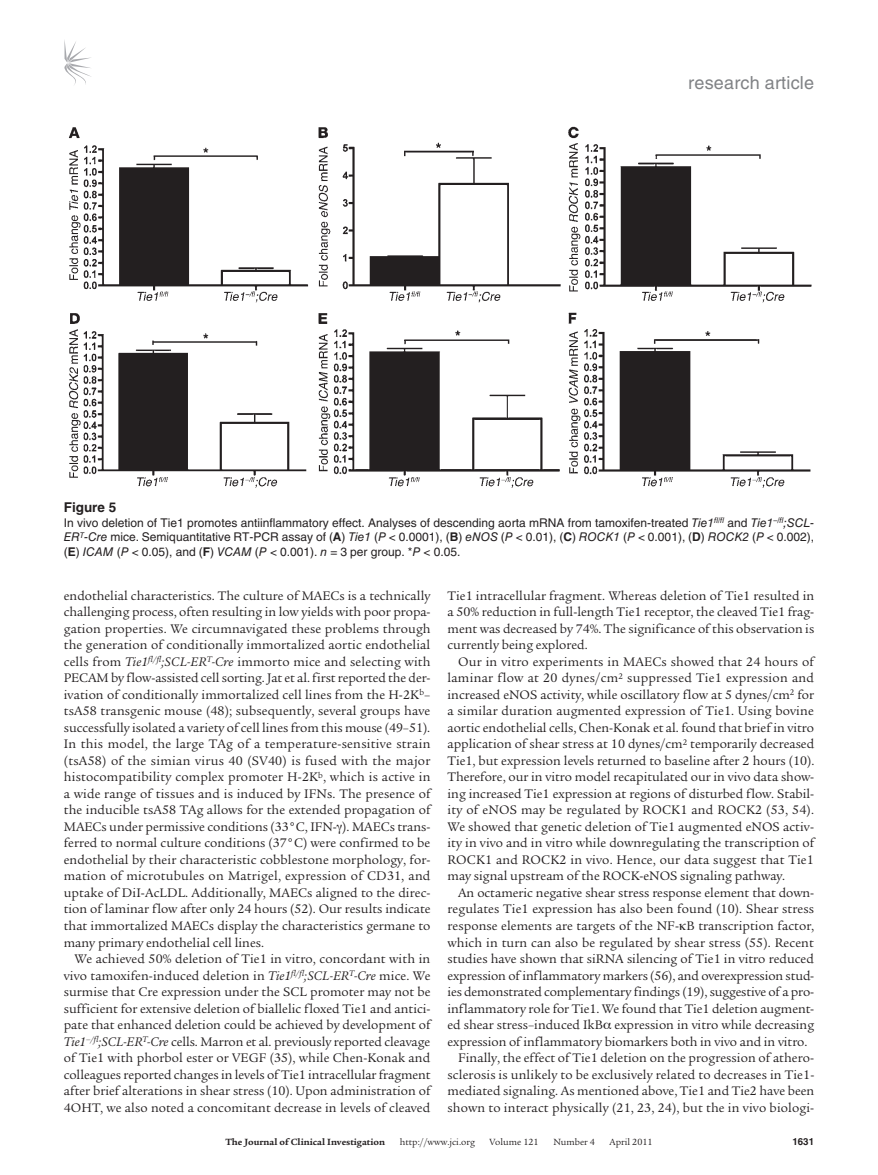
<style>
.page{position:relative;width:878px;height:1175px;background:#fff}
.page>*{position:absolute;margin:0;border:0;box-sizing:border-box;transform-origin:0 0}
.t1{font:18px "Helvetica LT Std";letter-spacing:.01em;color:#808285}
.t2{font:13.5px/16.5px "Legacy Serif Std";color:#231f20;text-align:justify}
.t3{font:700 13.5px "Helvetica LT Std";color:#231f20}
.t4{font:12px/14.7px "Helvetica LT Std";color:#231f20;text-align:justify}
.t5{font:9.75px "Legacy Serif Std";color:#231f20}
.t6{font:700 9.75px "Legacy Serif Std";color:#231f20}
.t7{font:700 9.75px "Helvetica LT Std";color:#231f20}
.s1{font-style:italic}
.s2{font-weight:700}
</style>
<div class="page">
<svg style="left:64px;top:40px;width:27px;height:45px"></svg>
<img style="left:69px;top:126px;width:743px;height:362px">
<h1 class="t1" style="left:688px;top:73px;width:127px">research article</h1>
<p class="t3" style="left:64px;top:499px;width:54px">Figure 5</p>
<p class="t4" style="left:64px;top:515px;width:751px">In vivo deletion of Tie1 promotes antiinflammatory effect. Analyses of descending aorta mRNA from tamoxifen-treated <span class="s1">Tie1</span><sup>fl/fl</sup> and <span class="s1">Tie1</span><sup>–/fl</sup><span class="s1">;SCL-ER</span><sup>T</sup><span class="s1">-Cre</span> mice. Semiquantitative RT-PCR assay of (<span class="s2">A</span>) <span class="s1">Tie1</span> (<span class="s1">P</span> &lt; 0.0001), (<span class="s2">B</span>) <span class="s1">eNOS</span> (<span class="s1">P</span> &lt; 0.01), (<span class="s2">C</span>) <span class="s1">ROCK1</span> (<span class="s1">P</span> &lt; 0.001), (<span class="s2">D</span>) <span class="s1">ROCK2</span> (<span class="s1">P</span> &lt; 0.002), (<span class="s2">E</span>) <span class="s1">ICAM</span> (<span class="s1">P</span> &lt; 0.05), and (<span class="s2">F</span>) <span class="s1">VCAM</span> (<span class="s1">P</span> &lt; 0.001). <span class="s1">n</span> = 3 per group. *<span class="s1">P</span> &lt; 0.05.</p>
<p class="t2" style="left:64px;top:587px;width:368px">endothelial characteristics. The culture of MAECs is a technically challenging process, often resulting in low yields with poor propa&shy;gation properties. We circumnavigated these problems through the generation of conditionally immortalized aortic endothelial cells from <span class="s1">Tie1</span><sup>fl/fl</sup><span class="s1">;SCL-ER</span><sup>T</sup><span class="s1">-Cre</span> immorto mice and selecting with PECAM by flow-assisted cell sorting. Jat et al. first reported the der&shy;ivation of conditionally immortalized cell lines from the H-2K<sup>b</sup>– tsA58 transgenic mouse (48); subsequently, several groups have successfully isolated a variety of cell lines from this mouse (49–51).<br>In this model, the large TAg of a temperature-sensitive strain (tsA58) of the simian virus 40 (SV40) is fused with the major histocompatibility complex promoter H-2K<sup>b</sup>, which is active in a wide range of tissues and is induced by IFNs. The presence of the inducible tsA58 TAg allows for the extended propagation of MAECs under permissive conditions (33°C, IFN- ). MAECs trans&shy;ferred to normal culture conditions (37°C) were confirmed to be endothelial by their characteristic cobblestone morphology, for&shy;mation of microtubules on Matrigel, expression of CD31, and uptake of DiI-AcLDL. Additionally, MAECs aligned to the direc&shy;tion of laminar flow after only 24 hours (52). Our results indicate that immortalized MAECs display the characteristics germane to many primary endothelial cell lines.</p>
<p class="t2" style="left:64px;top:950px;width:368px;text-indent:11px">We achieved 50% deletion of Tie1 in vitro, concordant with in vivo tamoxifen-induced deletion in <span class="s1">Tie1</span><sup>fl/fl</sup><span class="s1">;SCL-ER</span><sup>T</sup><span class="s1">-Cre</span> mice. We surmise that Cre expression under the SCL promoter may not be sufficient for extensive deletion of biallelic floxed Tie1 and antici&shy;pate that enhanced deletion could be achieved by development of <span class="s1">Tie1</span><sup>–/fl</sup><span class="s1">;SCL-ER</span><sup>T</sup><span class="s1">-Cre</span> cells. Marron et al. previously reported cleavage of Tie1 with phorbol ester or VEGF (35), while Chen-Konak and colleagues reported changes in levels of Tie1 intracellular fragment after brief alterations in shear stress (10). Upon administration of 4OHT, we also noted a concomitant decrease in levels of cleaved</p>
<p class="t2" style="left:447px;top:587px;width:368px">Tie1 intracellular fragment. Whereas deletion of Tie1 resulted in a 50% reduction in full-length Tie1 receptor, the cleaved Tie1 frag&shy;ment was decreased by 74%. The significance of this observation is currently being explored.</p>
<p class="t2" style="left:447px;top:653px;width:368px;text-indent:11px">Our in vitro experiments in MAECs showed that 24 hours of laminar flow at 20 dynes/cm<sup>2</sup> suppressed Tie1 expression and increased eNOS activity, while oscillatory flow at 5 dynes/cm<sup>2</sup> for a similar duration augmented expression of Tie1. Using bovine aortic endothelial cells, Chen-Konak et al. found that brief in vitro application of shear stress at 10 dynes/cm<sup>2</sup> temporarily decreased Tie1, but expression levels returned to baseline after 2 hours (10).<br>Therefore, our in vitro model recapitulated our in vivo data show&shy;ing increased Tie1 expression at regions of disturbed flow. Stabil&shy;ity of eNOS may be regulated by ROCK1 and ROCK2 (53, 54).<br>We showed that genetic deletion of Tie1 augmented eNOS activ&shy;ity in vivo and in vitro while downregulating the transcription of ROCK1 and ROCK2 in vivo. Hence, our data suggest that Tie1 may signal upstream of the ROCK-eNOS signaling pathway.</p>
<p class="t2" style="left:458px;top:884px;width:357px">An octameric negative shear stress response element that down-</p>
<p class="t2" style="left:447px;top:901px;width:368px">regulates Tie1 expression has also been found (10). Shear stress</p>
<p class="t2" style="left:447px;top:917px;width:368px">response elements are targets of the NF- B transcription factor,</p>
<p class="t2" style="left:447px;top:934px;width:368px">which in turn can also be regulated by shear stress (55). Recent</p>
<p class="t2" style="left:447px;top:950px;width:368px">studies have shown that siRNA silencing of Tie1 in vitro reduced</p>
<p class="t2" style="left:447px;top:967px;width:368px">expression of inflammatory markers (56), and overexpression stud-</p>
<p class="t2" style="left:447px;top:983px;width:368px">ies demonstrated complementary findings (19), suggestive of a pro-</p>
<p class="t2" style="left:447px;top:1000px;width:368px">inflammatory role for Tie1. We found that Tie1 deletion augment-</p>
<p class="t2" style="left:447px;top:1016px;width:368px">ed shear stress–induced IkB expression in vitro while decreasing</p>
<p class="t2" style="left:447px;top:1033px;width:361px">expression of inflammatory biomarkers both in vivo and in vitro.</p>
<p class="t2" style="left:458px;top:1049px;width:357px">Finally, the effect of Tie1 deletion on the progression of athero-</p>
<p class="t2" style="left:447px;top:1066px;width:368px">sclerosis is unlikely to be exclusively related to decreases in Tie1-</p>
<p class="t2" style="left:447px;top:1082px;width:368px">mediated signaling. As mentioned above, Tie1 and Tie2 have been</p>
<p class="t2" style="left:447px;top:1099px;width:368px">shown to interact physically (21, 23, 24), but the in vivo biologi-</p>
<p class="t6" style="left:225px;top:1135px;width:161px">The Journal of Clinical Investigation</p>
<p class="t5" style="left:400px;top:1136px;width:77px">http://www.jci.org</p>
<p class="t5" style="left:489px;top:1136px;width:50px">Volume 121</p>
<p class="t5" style="left:553px;top:1136px;width:43px">Number 4</p>
<p class="t5" style="left:609px;top:1136px;width:44px">April 2011</p>
<p class="t7" style="left:792px;top:1135px;width:23px">1631</p>
</div>
